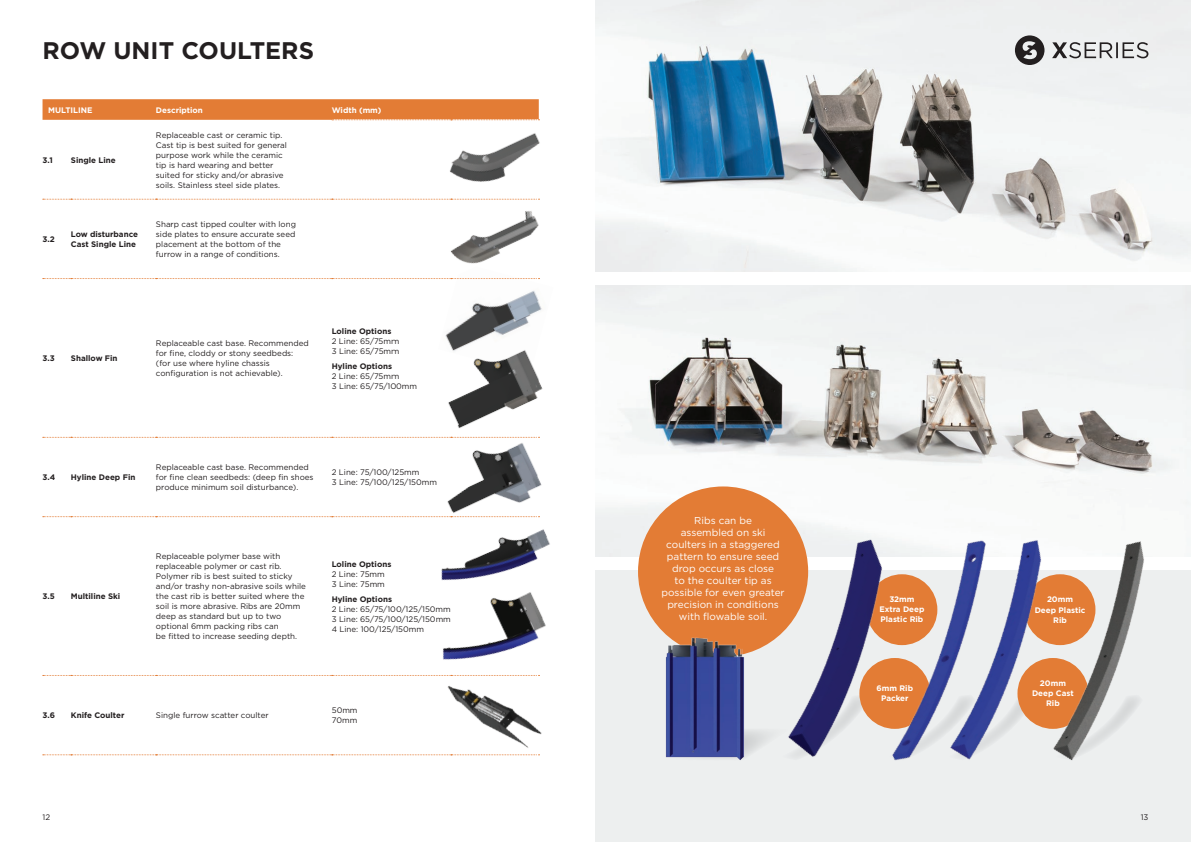
<style>
.page{position:relative;width:1191px;height:842px;background:#fff}
.page>*{position:absolute;margin:0;border:0;box-sizing:border-box;transform-origin:0 0}
.t1{font:700 24px "Gotham";color:#231f20}
.t2{font:10px/12px "Gotham";color:#fff;text-align:center}
.t3{font:8px/10px "Gotham";color:#231f20}
.t4{font:700 8px/10px "Gotham";color:#231f20}
.t5{font:700 8px/10px "Gotham";color:#fff;text-align:center}
.s1{font-weight:700}
</style>
<div class="page">
<img style="left:595px;top:285px;width:596px;height:272px">
<img style="left:473px;top:295px;width:67px;height:10px">
<div style="left:595px;top:571px;width:596px;height:271px;background:#edefef"></div>
<img style="left:595px;top:0;width:596px;height:271px">
<svg style="left:43px;top:754px;width:379px;height:1px"></svg>
<svg style="left:43px;top:99px;width:366px;height:22px;background:#e48442"></svg>
<svg style="left:43px;top:199px;width:366px;height:1px"></svg>
<svg style="left:43px;top:278px;width:380px;height:1px"></svg>
<svg style="left:43px;top:437px;width:351px;height:1px"></svg>
<svg style="left:43px;top:516px;width:350px;height:1px"></svg>
<svg style="left:43px;top:675px;width:360px;height:1px"></svg>
<svg style="left:1052px;top:42px;width:96px;height:16px;background:#acacad"></svg>
<svg style="left:1015px;top:35px;width:29px;height:30px"></svg>
<img style="left:974px;top:533px;width:88px;height:221px">
<img style="left:753px;top:519px;width:221px;height:242px">
<img style="left:422px;top:707px;width:120px;height:49px">
<img style="left:393px;top:516px;width:157px;height:38px">
<img style="left:403px;top:554px;width:143px;height:153px">
<img style="left:423px;top:466px;width:127px;height:72px">
<img style="left:394px;top:305px;width:149px;height:161px">
<img style="left:423px;top:235px;width:117px;height:60px">
<img style="left:409px;top:99px;width:131px;height:136px">
<div style="left:638px;top:486px;width:170px;height:170px;background:#e37c35;border-radius:50%"></div>
<img style="left:653px;top:620px;width:100px;height:140px">
<img style="left:979px;top:536px;width:212px;height:225px">
<p class="t1" style="left:43px;top:35px;width:273px">ROW UNIT COULTERS</p>
<p class="t5" style="left:48px;top:105px;width:46px">MULTILINE</p>
<p class="t5" style="left:156px;top:105px;width:48px">Description</p>
<p class="t5" style="left:332px;top:105px;width:51px">Width (mm)</p>
<p class="t4" style="left:43px;top:155px;width:12px">3.1</p>
<p class="t4" style="left:71px;top:155px;width:46px">Single Line</p>
<p class="t3" style="left:156px;top:130px;width:132px">Replaceable cast or ceramic tip.<br>Cast tip is best suited for general purpose work while the ceramic tip is hard wearing and better suited for sticky and/or abrasive soils. Stainless steel side plates.</p>
<p class="t4" style="left:43px;top:234px;width:14px">3.2</p>
<p class="t4" style="left:71px;top:229px;width:69px">Low disturbance<br>Cast Single Line</p>
<p class="t3" style="left:156px;top:219px;width:141px">Sharp cast tipped coulter with long side plates to ensure accurate seed placement at the bottom of the furrow in a range of conditions.</p>
<p class="t4" style="left:43px;top:353px;width:14px">3.3</p>
<p class="t4" style="left:71px;top:353px;width:48px">Shallow Fin</p>
<p class="t3" style="left:156px;top:338px;width:154px">Replaceable cast base. Recommended for fine, cloddy or stony seedbeds: (for use where hyline chassis configuration is not achievable).</p>
<p class="t3" style="left:332px;top:326px;width:68px"><span class="s1">Loline Options<br></span>2 Line: 65/75mm<br>3 Line: 65/75mm</p>
<p class="t3" style="left:332px;top:361px;width:87px"><span class="s1">Hyline Options<br></span>2 Line: 65/75mm<br>3 Line: 65/75/100mm</p>
<p class="t4" style="left:43px;top:472px;width:14px">3.4</p>
<p class="t4" style="left:71px;top:472px;width:66px">Hyline Deep Fin</p>
<p class="t3" style="left:156px;top:462px;width:159px">Replaceable cast base. Recommended for fine clean seedbeds: (deep fin shoes produce minimum soil disturbance).</p>
<p class="t3" style="left:332px;top:467px;width:107px">2 Line: 75/100/125mm<br>3 Line: 75/100/125/150mm</p>
<p class="t4" style="left:43px;top:591px;width:14px">3.5</p>
<p class="t4" style="left:71px;top:591px;width:51px">Multiline Ski</p>
<p class="t3" style="left:156px;top:551px;width:152px">Replaceable polymer base with replaceable polymer or cast rib.<br>Polymer rib is best suited to sticky and/or trashy non-abrasive soils while the cast rib is better suited where the soil is more abrasive. Ribs are 20mm deep as standard but up to two optional 6mm packing ribs can<br>be fitted to increase seeding depth.</p>
<p class="t3" style="left:332px;top:559px;width:61px"><span class="s1">Loline Options<br></span>2 Line: 75mm<br>3 Line: 75mm</p>
<p class="t3" style="left:332px;top:594px;width:121px"><span class="s1">Hyline Options<br></span>2 Line: 65/75/100/125/150mm<br>3 Line: 65/75/100/125/150mm<br>4 Line: 100/125/150mm</p>
<p class="t4" style="left:43px;top:710px;width:14px">3.6</p>
<p class="t4" style="left:71px;top:710px;width:55px">Knife Coulter</p>
<p class="t3" style="left:156px;top:710px;width:114px">Single furrow scatter coulter</p>
<p class="t3" style="left:332px;top:705px;width:27px">50mm<br>70mm</p>
<p class="t2" style="left:661px;top:514px;width:125px">Ribs can be<br>assembled on ski coulters in a staggered pattern to ensure seed drop occurs as close<br>to the coulter tip as possible for even greater precision in conditions with flowable soil.</p>
<p class="t5" style="left:879px;top:594px;width:47px">32mm<br>Extra Deep<br>Plastic Rib</p>
<p class="t5" style="left:876px;top:683px;width:38px">6mm Rib<br>Packer</p>
<p class="t5" style="left:1034px;top:595px;width:52px">20mm<br>Deep Plastic<br>Rib</p>
<p class="t5" style="left:1032px;top:678px;width:43px">20mm<br>Deep Cast<br>Rib</p>
<p class="t3" style="left:43px;top:812px;width:9px">12</p>
<p class="t3" style="left:1140px;top:812px;width:9px">13</p>
</div>
